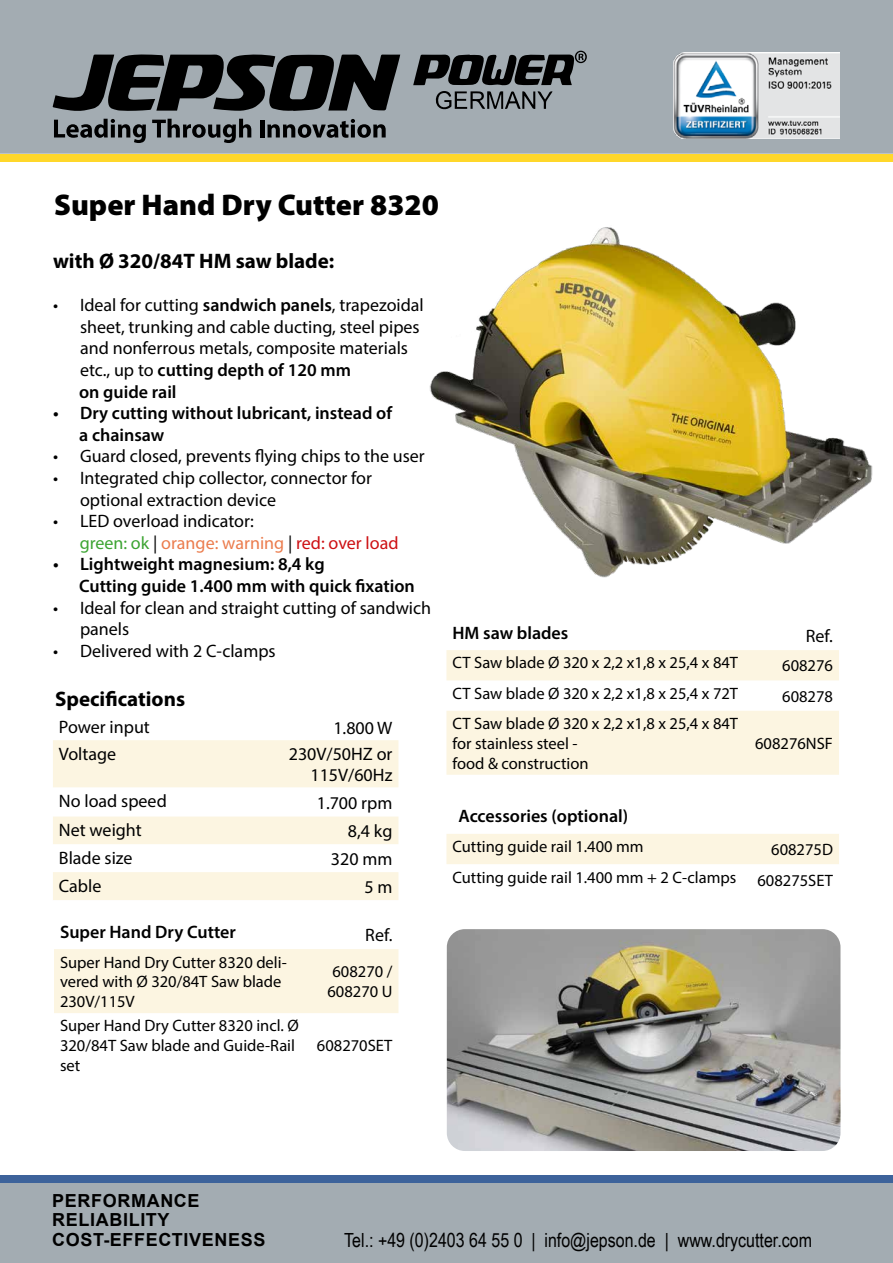
<style>
.page{position:relative;width:893px;height:1263px;background:#fff}
.page>*{position:absolute;margin:0;border:0;box-sizing:border-box;transform-origin:0 0}
.t1{font:900 30px "Myriad Pro";color:#000}
.t2{font:700 21px "Myriad Pro";color:#000}
.t3{font:19.5px "Arial Narrow";color:#000}
.t4{font:18px/21.6px "Myriad Pro";color:#000}
.t5{font:600 18px/21.6px "Myriad Pro";color:#000}
.t6{font:700 18px/19.5px "Arial";letter-spacing:.035em;color:#000}
.t7{font:16.5px/19.8px "Myriad Pro";color:#000}
.s1{font-weight:600}
.s2{color:#3ca432}
.s3{color:#eb7c4d}
.s4{color:#cd1013}
</style>
<div class="page">
<div style="left:0;top:0;width:893px;height:154px;background:#a3acb2"></div>
<div style="left:0;top:1183px;width:893px;height:80px;background:#a3acb2"></div>
<div style="left:0;top:1175px;width:893px;height:8px;background:#3d639b"></div>
<img style="left:673px;top:53px;width:166px;height:85px">
<svg style="left:53px;top:54px;width:347px;height:57px;background:#3c3f41"></svg>
<svg style="left:413px;top:51px;width:174px;height:59px;background:#62686b"></svg>
<svg style="left:54px;top:119px;width:92px;height:24px;background:#676d70"></svg>
<svg style="left:152px;top:119px;width:99px;height:24px;background:#696f73"></svg>
<hr style="left:260px;top:120px;width:4px;height:17px;background:#000">
<svg style="left:267px;top:119px;width:119px;height:19px;background:#606569"></svg>
<div style="left:0;top:154px;width:893px;height:7px;background:#ffd72a"></div>
<svg style="left:53px;top:740px;width:345px;height:160px;fill:#fcf5e1"></svg>
<div style="left:54px;top:949px;width:344px;height:64px;background:#fcf5e1"></div>
<svg style="left:446px;top:650px;width:393px;height:214px;fill:#fcf5e1"></svg>
<img style="left:429px;top:227px;width:444px;height:351px">
<img style="left:447px;top:929px;width:393px;height:222px">
<h1 class="t1" style="left:54px;top:185px;width:386px">Super Hand Dry Cutter 8320</h1>
<p class="t2" style="left:53px;top:247px;width:283px">with Ø 320/84T HM saw blade:</p>
<p class="t4" style="left:79px;top:294px;width:346px;text-indent:-26px">• Ideal for cutting <span class="s1">sandwich panels</span>, trapezoidal sheet, trunking and cable ducting, steel pipes and nonferrous metals, composite materials etc., up to <span class="s1">cutting depth of 120 mm<br>on guide rail</span></p>
<p class="t5" style="left:79px;top:402px;width:314px;text-indent:-26px">• Dry cutting without lubricant, instead of a chainsaw</p>
<p class="t4" style="left:53px;top:445px;width:373px">• Guard closed, prevents flying chips to the user</p>
<p class="t4" style="left:80px;top:467px;width:293px;text-indent:-27px">• Integrated chip collector, connector for optional extraction device</p>
<p class="t4" style="left:80px;top:510px;width:320px;text-indent:-27px">• LED overload indicator:<br><span class="s2">green: ok</span> | <span class="s3">orange: warning</span> | <span class="s4">red: over load</span></p>
<p class="t5" style="left:79px;top:553px;width:337px;text-indent:-26px">• Lightweight magnesium: 8,4 kg<br>Cutting guide 1.400 mm with quick fixation</p>
<p class="t4" style="left:80px;top:596px;width:353px;text-indent:-27px">• Ideal for clean and straight cutting of sandwich panels</p>
<p class="t4" style="left:53px;top:640px;width:224px">• Delivered with 2 C-clamps</p>
<p class="t2" style="left:55px;top:685px;width:132px">Specifications</p>
<p class="t4" style="left:59px;top:716px;width:92px">Power input</p>
<p class="t4" style="left:333px;top:716px;width:61px">1.800 W</p>
<p class="t4" style="left:59px;top:743px;width:59px">Voltage</p>
<p class="t4" style="left:289px;top:743px;width:105px;text-align:right">230V/50HZ or<br>115V/60Hz</p>
<p class="t4" style="left:59px;top:790px;width:109px">No load speed</p>
<p class="t4" style="left:317px;top:791px;width:77px">1.700 rpm</p>
<p class="t4" style="left:59px;top:819px;width:84px">Net weight</p>
<p class="t4" style="left:348px;top:820px;width:46px">8,4 kg</p>
<p class="t4" style="left:59px;top:846px;width:75px">Blade size</p>
<p class="t4" style="left:331px;top:848px;width:63px">320 mm</p>
<p class="t4" style="left:59px;top:874px;width:44px">Cable</p>
<p class="t4" style="left:364px;top:876px;width:30px">5 m</p>
<p class="t5" style="left:60px;top:921px;width:177px">Super Hand Dry Cutter</p>
<p class="t4" style="left:365px;top:923px;width:29px">Ref.</p>
<p class="t7" style="left:60px;top:952px;width:228px">Super Hand Dry Cutter 8320 deli&shy;vered with Ø 320/84T Saw blade<br>230V/115V</p>
<p class="t7" style="left:327px;top:962px;width:66px;text-align:center">608270 /<br>608270 U</p>
<p class="t7" style="left:60px;top:1016px;width:240px">Super Hand Dry Cutter 8320 incl. Ø<br>320/84T Saw blade and Guide-Rail set</p>
<p class="t7" style="left:317px;top:1035px;width:77px">608270SET</p>
<p class="t5" style="left:452px;top:622px;width:117px">HM saw blades</p>
<p class="t4" style="left:806px;top:624px;width:29px">Ref.</p>
<p class="t7" style="left:452px;top:653px;width:287px">CT Saw blade Ø 320 x 2,2 x1,8 x 25,4 x 84T</p>
<p class="t7" style="left:782px;top:656px;width:52px">608276</p>
<p class="t7" style="left:452px;top:683px;width:287px">CT Saw blade Ø 320 x 2,2 x1,8 x 25,4 x 72T</p>
<p class="t7" style="left:782px;top:686px;width:52px">608278</p>
<p class="t7" style="left:452px;top:713px;width:287px">CT Saw blade Ø 320 x 2,2 x1,8 x 25,4 x 84T for stainless steel -<br>food &amp; construction</p>
<p class="t7" style="left:755px;top:733px;width:79px">608276NSF</p>
<p class="t5" style="left:458px;top:804px;width:171px">Accessories (optional)</p>
<p class="t7" style="left:452px;top:836px;width:193px">Cutting guide rail 1.400 mm</p>
<p class="t7" style="left:771px;top:839px;width:63px">608275D</p>
<p class="t7" style="left:452px;top:867px;width:285px">Cutting guide rail 1.400 mm + 2 C-clamps</p>
<p class="t7" style="left:757px;top:870px;width:77px">608275SET</p>
<p class="t6" style="left:52px;top:1191px;width:215px">PERFORMANCE<br>RELIABILITY<br>COST-EFFECTIVENESS</p>
<p class="t3" style="left:344px;top:1225px;width:469px">Tel.: +49 (0)2403 64 55 0 | info@jepson.de | www.drycutter.com</p>
</div>
